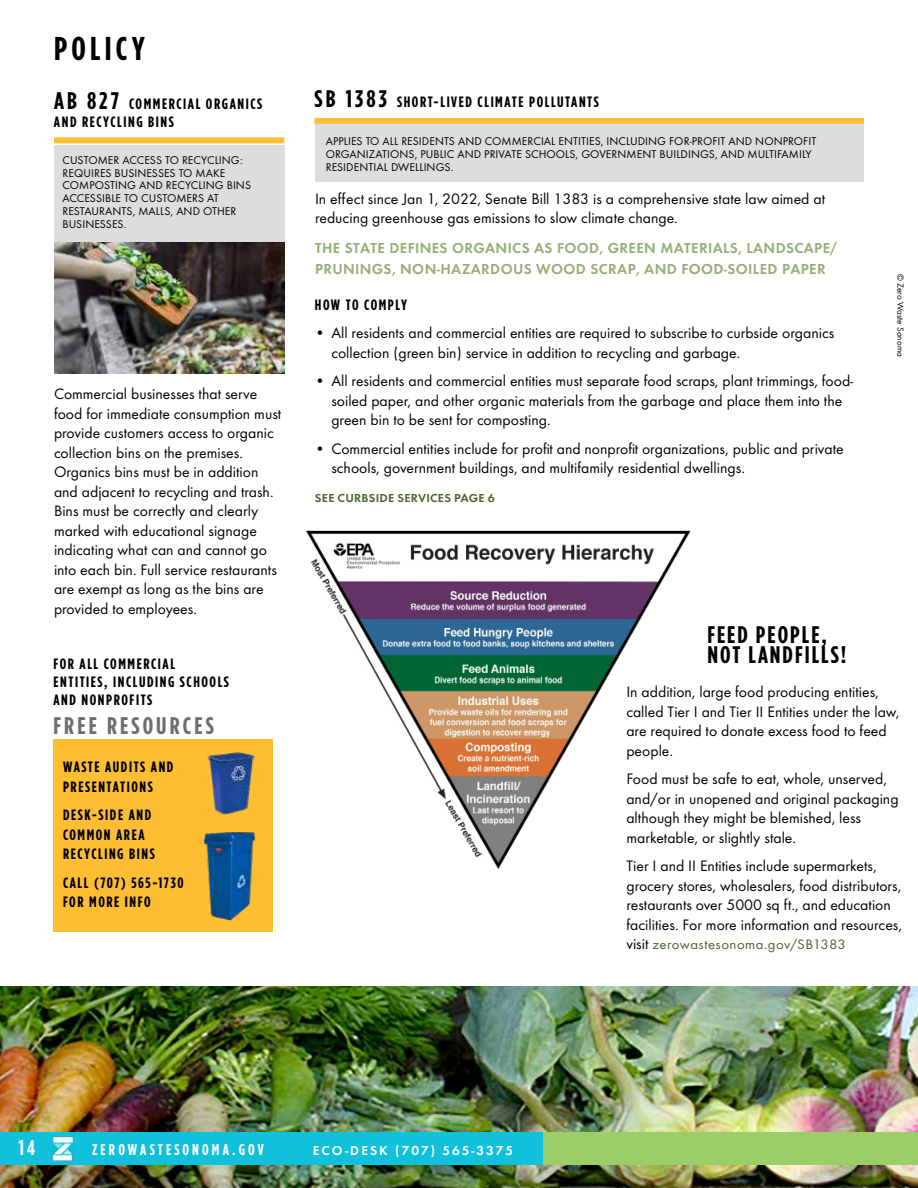
<style>
.page{position:relative;width:918px;height:1188px;background:#fff}
.page>*{position:absolute;margin:0;border:0;box-sizing:border-box;transform-origin:0 0}
.t1{font:700 33px "Gotham Condensed";letter-spacing:.125em;color:#000;scale:1.04 1}
.t2{font:700 24px/19.5px "Gotham Condensed";letter-spacing:.08em;color:#000;scale:1.04 1}
.t3{font:700 24px "Gotham Condensed";letter-spacing:.125em;color:#6d6e71;scale:1.04 1}
.t4{font:700 21px "Gotham Condensed";color:#fff}
.t5{font:15.75px/19.5px "Futura Round";color:#000}
.t6{font:700 15.75px "Gotham Condensed";letter-spacing:.2em;color:#fff}
.t7{font:700 15px/19.5px "Gotham Condensed";letter-spacing:.1em;color:#000;scale:1.04 1}
.t8{font:600 15px/21px "Futura Round";letter-spacing:.025em;color:#96ae78}
.t9{font:14.25px "Futura Round";letter-spacing:.03em;color:#4b6530;scale:1.04 1}
.t10{font:600 13.5px "Futura Round";letter-spacing:.15em;color:#fff}
.t11{font:600 12px "Futura Round";letter-spacing:.02em;color:#4b6530;scale:1.04 1}
.t12{font:11.7px/12.8px "Futura Round";letter-spacing:.005em;color:#000}
.t13{font:9.15px "Futura Round";color:#000}
.s1{font-size:24px}
.s2{font-size:15.75px;color:#000}
</style>
<div class="page">
<img style="left:0;top:986px;width:918px;height:202px">
<div style="left:314px;top:118px;width:550px;height:6px;background:#febe33"></div>
<div style="left:54px;top:137px;width:230px;height:6px;background:#febe33"></div>
<div style="left:54px;top:739px;width:219px;height:193px;background:#febe33"></div>
<div style="left:53px;top:745px;width:220px;height:6px;background:#febe33"></div>
<div style="left:315px;top:125px;width:549px;height:57px;background:#dcddde"></div>
<div style="left:54px;top:146px;width:230px;height:97px;background:#dcddde"></div>
<img style="left:54px;top:243px;width:230px;height:131px">
<div style="left:541px;top:1133px;width:377px;height:32px;background:#9bcd68"></div>
<div style="left:0;top:1133px;width:543px;height:32px;background:#11c0da"></div>
<img style="left:51px;top:1136px;width:24px;height:25px">
<img style="left:203px;top:831px;width:53px;height:89px">
<img style="left:207px;top:752px;width:48px;height:63px">
<img style="left:306px;top:530px;width:385px;height:339px">
<h1 class="t1" style="left:54px;top:29px;width:89px">POLICY</h1>
<p class="t7" style="left:54px;top:95px;width:202px;line-height:18px"><span class="s1">AB 827</span> COMMERCIAL ORGANICS<br>AND RECYCLING BINS</p>
<p class="t12" style="left:62px;top:153px;width:190px">CUSTOMER ACCESS TO RECYCLING:<br>REQUIRES BUSINESSES TO MAKE<br>COMPOSTING AND RECYCLING BINS<br>ACCESSIBLE TO CUSTOMERS AT<br>RESTAURANTS, MALLS, AND OTHER<br>BUSINESSES.</p>
<p class="t5" style="left:54px;top:383px;width:229px">Commercial businesses that serve food for immediate consumption must provide customers access to organic collection bins on the premises.<br>Organics bins must be in addition and adjacent to recycling and trash.<br>Bins must be correctly and clearly marked with educational signage indicating what can and cannot go into each bin. Full service restaurants are exempt as long as the bins are provided to employees.</p>
<p class="t7" style="left:53px;top:655px;width:170px;line-height:18px">FOR ALL COMMERCIAL<br>ENTITIES, INCLUDING SCHOOLS<br>AND NONPROFITS</p>
<h2 class="t3" style="left:53px;top:712px;width:156px">FREE RESOURCES</h2>
<p class="t7" style="left:63px;top:757px;width:108px">WASTE AUDITS AND<br>PRESENTATIONS</p>
<p class="t7" style="left:63px;top:805px;width:90px">DESK-SIDE AND<br>COMMON AREA<br>RECYCLING BINS</p>
<p class="t7" style="left:63px;top:873px;width:117px">CALL (707) 565-1730<br>FOR MORE INFO</p>
<p class="t7" style="left:314px;top:92px;width:275px"><span class="s1">SB 1383</span> SHORT-LIVED CLIMATE POLLUTANTS</p>
<p class="t12" style="left:326px;top:134px;width:492px">APPLIES TO ALL RESIDENTS AND COMMERCIAL ENTITIES, INCLUDING FOR-PROFIT AND NONPROFIT<br>ORGANIZATIONS, PUBLIC AND PRIVATE SCHOOLS, GOVERNMENT BUILDINGS, AND MULTIFAMILY<br>RESIDENTIAL DWELLINGS.</p>
<p class="t5" style="left:315px;top:188px;width:512px">In effect since Jan 1, 2022, Senate Bill 1383 is a comprehensive state law aimed at reducing greenhouse gas emissions to slow climate change.</p>
<p class="t8" style="left:315px;top:236px;width:524px">THE STATE DEFINES ORGANICS AS FOOD, GREEN MATERIALS, LANDSCAPE/<br>PRUNINGS, NON-HAZARDOUS WOOD SCRAP, AND FOOD-SOILED PAPER</p>
<p class="t7" style="left:315px;top:295px;width:90px">HOW TO COMPLY</p>
<p class="t5" style="left:331px;top:322px;width:504px;text-indent:-17px">• All residents and commercial entities are required to subscribe to curbside organics collection (green bin) service in addition to recycling and garbage.</p>
<p class="t5" style="left:331px;top:370px;width:523px;text-indent:-17px">• All residents and commercial entities must separate food scraps, plant trimmings, food&shy;soiled paper, and other organic materials from the garbage and place them into the green bin to be sent for composting.</p>
<p class="t5" style="left:331px;top:438px;width:514px;text-indent:-17px">• Commercial entities include for profit and nonprofit organizations, public and private schools, government buildings, and multifamily residential dwellings.</p>
<p class="t11" style="left:315px;top:489px;width:175px">SEE CURBSIDE SERVICES PAGE 6</p>
<p class="t13" style="left:907px;top:274px;width:84px;rotate:90deg">© Zero Waste Sonoma</p>
<h2 class="t2" style="left:707px;top:625px;width:135px">FEED PEOPLE,<br>NOT LANDFILLS!</h2>
<p class="t5" style="left:626px;top:681px;width:275px">In addition, large food producing entities, called Tier I and Tier II Entities under the law, are required to donate excess food to feed people.</p>
<p class="t5" style="left:626px;top:768px;width:274px">Food must be safe to eat, whole, unserved, and/or in unopened and original packaging although they might be blemished, less marketable, or slightly stale.</p>
<p class="t5" style="left:626px;top:855px;width:277px">Tier I and II Entities include supermarkets, grocery stores, wholesalers, food distributors, restaurants over 5000 sq ft., and education facilities. For more information and resources,</p>
<p class="t9" style="left:626px;top:934px;width:213px"><span class="s2">visit</span> zerowastesonoma.gov/SB1383</p>
<h3 class="t4" style="left:19px;top:1135px;width:18px">14</h3>
<p class="t6" style="left:92px;top:1140px;width:173px">ZEROWASTESONOMA.GOV</p>
<p class="t10" style="left:313px;top:1140px;width:202px">ECO-DESK (707) 565-3375</p>
</div>
